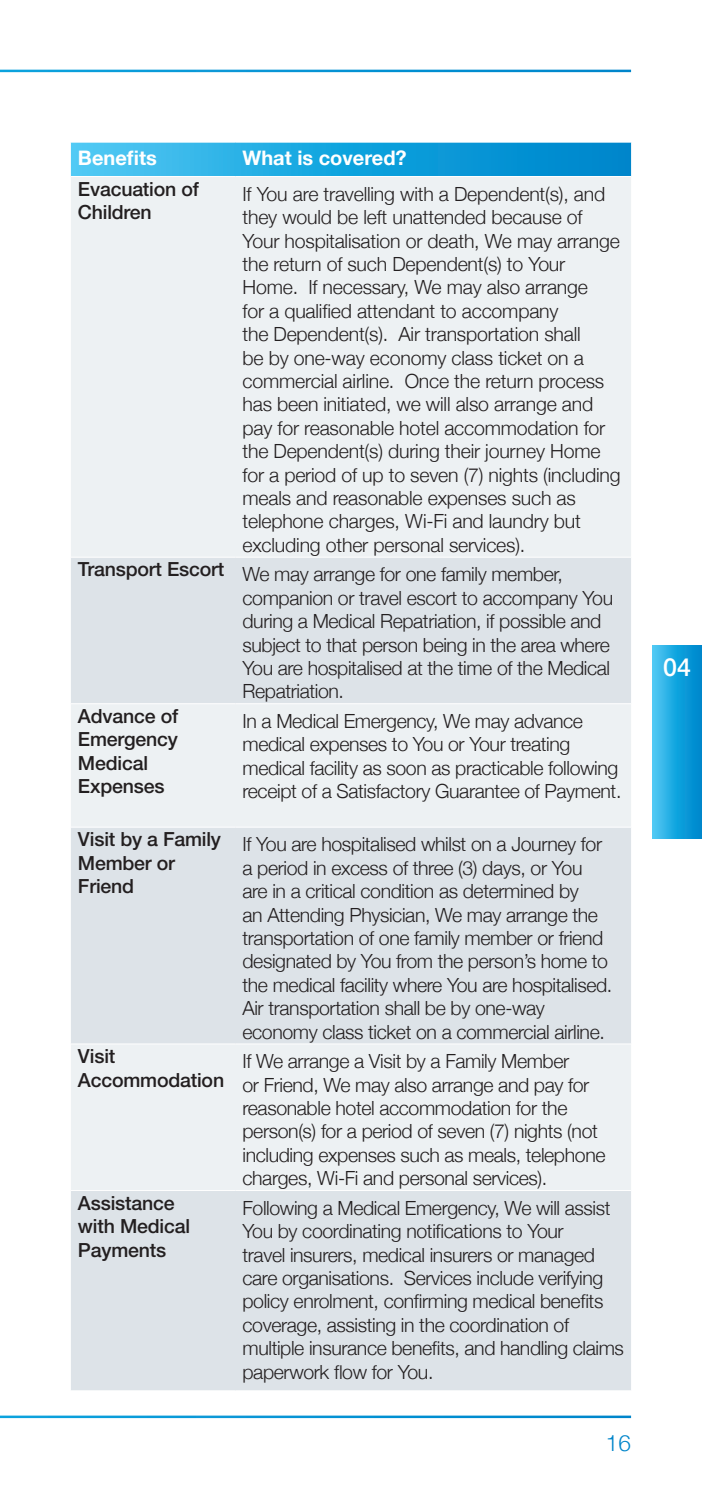
<style>
.page{position:relative;width:702px;height:1489px;background:#fff}
.page>*{position:absolute;margin:0;border:0;box-sizing:border-box;transform-origin:0 0}
.t1{font:500 25px "Helvetica Neue LT Std";color:#fff}
.t2{font:300 22.5px "Helvetica Neue";color:#0085ca}
.t3{font:700 20px "Helvetica Neue";color:#fff}
.t4{font:300 19.5px/23.5px "Helvetica Neue";letter-spacing:-.02em;color:#231f20}
.t5{font:500 19.5px/23.5px "Helvetica Neue LT Std";letter-spacing:-.01em;color:#231f20}
</style>
<div class="page">
<svg style="left:71px;top:143px;width:560px;height:33px;background:#1ba5de"></svg>
<div style="left:71px;top:177px;width:560px;height:379px;background:#edf1f3"></div>
<svg style="left:71px;top:557px;width:560px;height:833px;background:#e2e7eb"></svg>
<hr style="left:71px;top:703px;width:164px;height:1px;background:#fff">
<hr style="left:235px;top:703px;width:396px;height:1px;background:#fff">
<hr style="left:71px;top:826px;width:164px;height:1px;background:#fff">
<hr style="left:235px;top:826px;width:396px;height:1px;background:#fff">
<hr style="left:71px;top:1043px;width:164px;height:1px;background:#fff">
<hr style="left:235px;top:1043px;width:396px;height:1px;background:#fff">
<hr style="left:71px;top:1189px;width:164px;height:1px;background:#fff">
<hr style="left:235px;top:1189px;width:396px;height:1px;background:#fff">
<svg style="left:652px;top:645px;width:50px;height:193px;background:#1da6df"></svg>
<p class="t3" style="left:78px;top:146px;width:80px">Benefits</p>
<p class="t3" style="left:242px;top:146px;width:166px">What is covered?</p>
<p class="t5" style="left:78px;top:177px;width:122px">Evacuation of<br>Children</p>
<p class="t4" style="left:242px;top:181px;width:379px">If You are travelling with a Dependent(s), and they would be left unattended because of Your hospitalisation or death, We may arrange the return of such Dependent(s) to Your Home. If necessary, We may also arrange<br>for a qualified attendant to accompany<br>the Dependent(s). Air transportation shall<br>be by one-way economy class ticket on a commercial airline. Once the return process has been initiated, we will also arrange and pay for reasonable hotel accommodation for the Dependent(s) during their journey Home for a period of up to seven (7) nights (including meals and reasonable expenses such as telephone charges, Wi-Fi and laundry but excluding other personal services).</p>
<p class="t4" style="left:242px;top:562px;width:372px;text-indent:-164px"><sup>Transport</sup> <sup>Escort</sup> We may arrange for one family member, companion or travel escort to accompany You during a Medical Repatriation, if possible and subject to that person being in the area where You are hospitalised at the time of the Medical Repatriation.</p>
<p class="t5" style="left:78px;top:704px;width:102px">Advance of<br>Emergency<br>Medical<br>Expenses</p>
<p class="t4" style="left:242px;top:708px;width:380px">In a Medical Emergency, We may advance medical expenses to You or Your treating medical facility as soon as practicable following receipt of a Satisfactory Guarantee of Payment.</p>
<p class="t5" style="left:78px;top:827px;width:145px">Visit by a Family<br>Member or<br>Friend</p>
<p class="t4" style="left:242px;top:832px;width:371px">If You are hospitalised whilst on a Journey for a period in excess of three (3) days, or You are in a critical condition as determined by<br>an Attending Physician, We may arrange the transportation of one family member or friend designated by You from the person’s home to the medical facility where You are hospitalised.<br>Air transportation shall be by one-way economy class ticket on a commercial airline.</p>
<p class="t5" style="left:78px;top:1044px;width:148px">Visit<br>Accommodation</p>
<p class="t4" style="left:242px;top:1048px;width:364px">If We arrange a Visit by a Family Member<br>or Friend, We may also arrange and pay for reasonable hotel accommodation for the person(s) for a period of seven (7) nights (not including expenses such as meals, telephone charges, Wi-Fi and personal services).</p>
<p class="t5" style="left:78px;top:1190px;width:114px">Assistance with Medical<br>Payments</p>
<p class="t4" style="left:242px;top:1195px;width:383px">Following a Medical Emergency, We will assist You by coordinating notifications to Your<br>travel insurers, medical insurers or managed care organisations. Services include verifying policy enrolment, confirming medical benefits coverage, assisting in the coordination of multiple insurance benefits, and handling claims paperwork flow for You.</p>
<p class="t2" style="left:605px;top:1428px;width:27px">16</p>
<p class="t1" style="left:663px;top:652px;width:29px">04</p>
</div>
